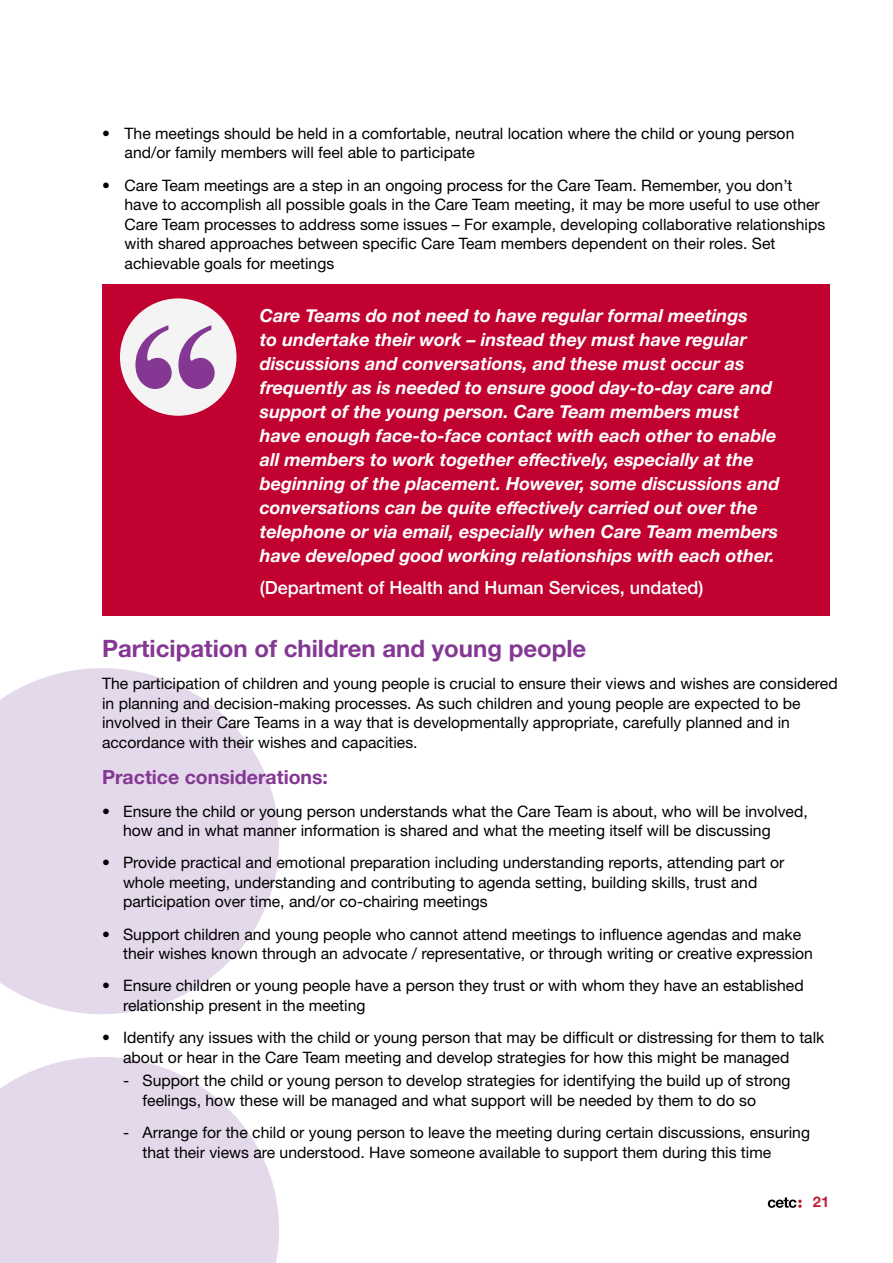
<style>
.page{position:relative;width:893px;height:1263px;background:#fff}
.page>*{position:absolute;margin:0;border:0;box-sizing:border-box;transform-origin:0 0}
.t1{font:700 24px "Helvetica Neue LT Pro";color:#853794}
.t2{font:700 19.5px "Helvetica Neue LT Pro";color:#853794}
.t3{font:italic 700 18px/24px "Helvetica Neue";color:#fff}
.t4{font:500 18px "Helvetica Neue";color:#fff}
.t5{font:15.75px/19.5px "Helvetica Neue LT Pro";color:#000}
.t6{font:700 14.7px "Helvetica Neue LT Pro";color:#c12032}
</style>
<div class="page">
<svg style="left:768px;top:1197px;width:34px;height:11px"></svg>
<svg style="left:0;top:668px;width:279px;height:346px;fill:#e4d8eb"></svg>
<svg style="left:0;top:1057px;width:279px;height:206px;background:#e7dded"></svg>
<div style="left:102px;top:285px;width:727px;height:331px;background:#c10230"></div>
<div style="left:120px;top:298px;width:116px;height:118px;background:#f4f4f4;border-radius:50%"></div>
<svg style="left:135px;top:325px;width:80px;height:64px"></svg>
<p class="t5" style="left:125px;top:123px;width:671px;text-indent:-23px">• The meetings should be held in a comfortable, neutral location where the child or young person and/or family members will feel able to participate</p>
<p class="t5" style="left:125px;top:175px;width:702px;text-indent:-23px">• Care Team meetings are a step in an ongoing process for the Care Team. Remember, you don’t have to accomplish all possible goals in the Care Team meeting, it may be more useful to use other Care Team processes to address some issues – For example, developing collaborative relationships with shared approaches between specific Care Team members dependent on their roles. Set achievable goals for meetings</p>
<p class="t3" style="left:260px;top:304px;width:521px">Care Teams do not need to have regular formal meetings<br>to undertake their work – instead they must have regular discussions and conversations, and these must occur as frequently as is needed to ensure good day-to-day care and support of the young person. Care Team members must have enough face-to-face contact with each other to enable all members to work together effectively, especially at the beginning of the placement. However, some discussions and conversations can be quite effectively carried out over the telephone or via email, especially when Care Team members have developed good working relationships with each other.</p>
<p class="t4" style="left:260px;top:573px;width:445px">(Department of Health and Human Services, undated)</p>
<h1 class="t1" style="left:102px;top:634px;width:486px">Participation of children and young people</h1>
<p class="t5" style="left:102px;top:674px;width:737px">The participation of children and young people is crucial to ensure their views and wishes are considered in planning and decision-making processes. As such children and young people are expected to be involved in their Care Teams in a way that is developmentally appropriate, carefully planned and in accordance with their wishes and capacities.</p>
<p class="t2" style="left:102px;top:765px;width:228px">Practice considerations:</p>
<p class="t5" style="left:123px;top:801px;width:686px;text-indent:-21px">• Ensure the child or young person understands what the Care Team is about, who will be involved, how and in what manner information is shared and what the meeting itself will be discussing</p>
<p class="t5" style="left:123px;top:853px;width:663px;text-indent:-21px">• Provide practical and emotional preparation including understanding reports, attending part or whole meeting, understanding and contributing to agenda setting, building skills, trust and participation over time, and/or co-chairing meetings</p>
<p class="t5" style="left:123px;top:924px;width:691px;text-indent:-21px">• Support children and young people who cannot attend meetings to influence agendas and make their wishes known through an advocate / representative, or through writing or creative expression</p>
<p class="t5" style="left:123px;top:976px;width:682px;text-indent:-21px">• Ensure children or young people have a person they trust or with whom they have an established relationship present in the meeting</p>
<p class="t5" style="left:123px;top:1027px;width:703px;text-indent:-21px">• Identify any issues with the child or young person that may be difficult or distressing for them to talk about or hear in the Care Team meeting and develop strategies for how this might be managed</p>
<p class="t5" style="left:143px;top:1071px;width:649px;text-indent:-19px">- Support the child or young person to develop strategies for identifying the build up of strong feelings, how these will be managed and what support will be needed by them to do so</p>
<p class="t5" style="left:143px;top:1122px;width:669px;text-indent:-19px">- Arrange for the child or young person to leave the meeting during certain discussions, ensuring that their views are understood. Have someone available to support them during this time</p>
<p class="t6" style="left:813px;top:1192px;width:18px">21</p>
</div>
